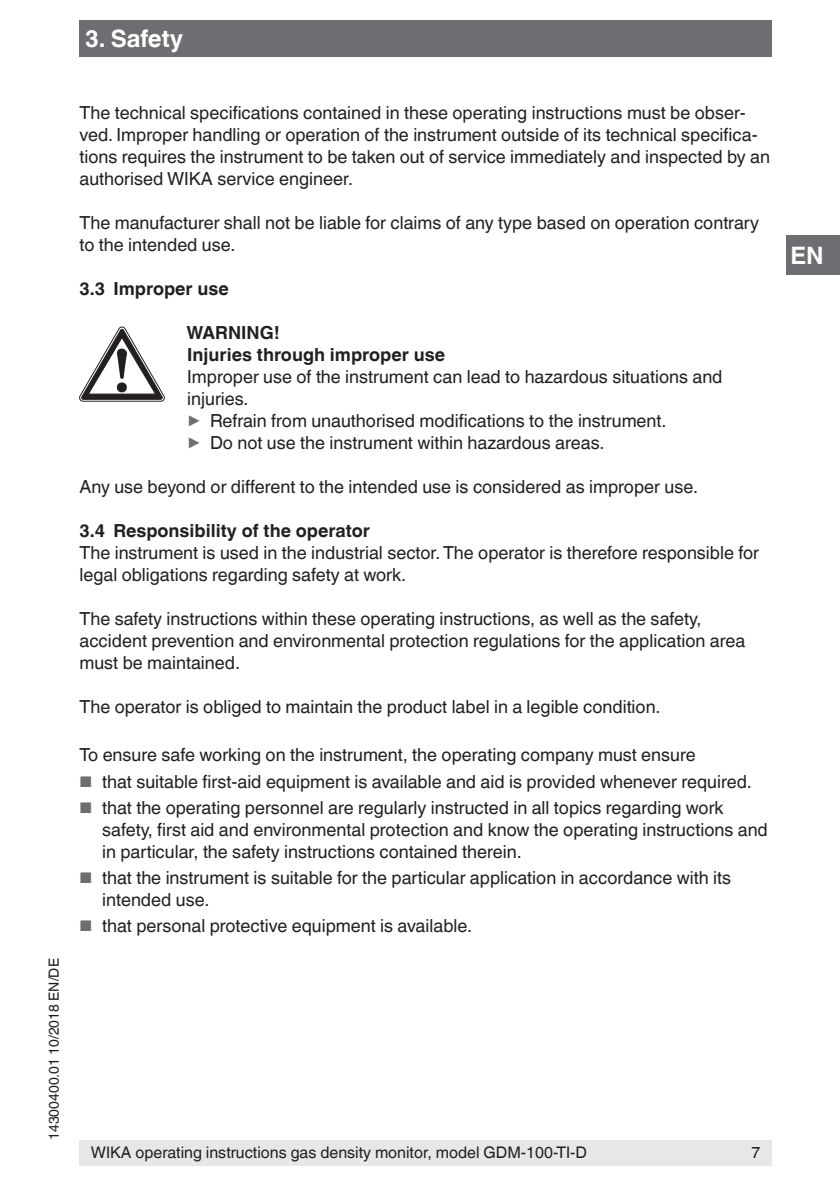
<style>
.page{position:relative;width:840px;height:1191px;background:#fff}
.page>*{position:absolute;margin:0;border:0;box-sizing:border-box;transform-origin:0 0}
.t1{font:700 24px "Helvetica World";color:#fff}
.t2{font:18px/22px "Helvetica World";color:#231f20}
.t3{font:700 18px/22px "Helvetica World";color:#231f20}
.t4{font:16px "Helvetica World";color:#231f20}
.t5{font:14px "Helvetica World";color:#231f20}
.s1{font-size:17.8px;color:#6d6e71}
.s2{font-size:15.4px;color:#6d6e71}
</style>
<div class="page">
<div style="left:79px;top:1140px;width:692px;height:25px;background:#e6e7e9"></div>
<div style="left:785px;top:236px;width:54px;height:39px;background:#6d6e71"></div>
<div style="left:79px;top:20px;width:692px;height:37px;background:#6d6e71"></div>
<svg style="left:79px;top:327px;width:85px;height:74px"></svg>
<h1 class="t1" style="left:85px;top:29px;width:99px">3. Safety</h1>
<p class="t5" style="left:49px;top:1140px;width:183px;rotate:-90deg">14300400.01 10/2018 EN/DE</p>
<p class="t2" style="left:79px;top:104px;width:691px">The technical specifications contained in these operating instructions must be obser&shy;ved. Improper handling or operation of the instrument outside of its technical specifica&shy;tions requires the instrument to be taken out of service immediately and inspected by an authorised WIKA service engineer.</p>
<p class="t2" style="left:79px;top:214px;width:680px">The manufacturer shall not be liable for claims of any type based on operation contrary to the intended use.</p>
<p class="t3" style="left:79px;top:280px;width:151px">3.3 Improper use</p>
<p class="t3" style="left:186px;top:324px;width:260px">WARNING!<br>Injuries through improper use</p>
<p class="t2" style="left:187px;top:368px;width:536px">Improper use of the instrument can lead to hazardous situations and injuries.<br><span class="s1">▶</span> Refrain from unauthorised modifications to the instrument.<br><span class="s1">▶</span> Do not use the instrument within hazardous areas.</p>
<p class="t2" style="left:79px;top:478px;width:619px">Any use beyond or different to the intended use is considered as improper use.</p>
<p class="t3" style="left:79px;top:522px;width:292px">3.4 Responsibility of the operator</p>
<p class="t2" style="left:79px;top:544px;width:680px">The instrument is used in the industrial sector. The operator is therefore responsible for legal obligations regarding safety at work.</p>
<p class="t2" style="left:79px;top:610px;width:667px">The safety instructions within these operating instructions, as well as the safety, accident prevention and environmental protection regulations for the application area must be maintained.</p>
<p class="t2" style="left:79px;top:698px;width:582px">The operator is obliged to maintain the product label in a legible condition.</p>
<p class="t2" style="left:79px;top:746px;width:617px">To ensure safe working on the instrument, the operating company must ensure</p>
<p class="t2" style="left:79px;top:772px;width:673px"><span class="s2">■</span> that suitable first-aid equipment is available and aid is provided whenever required.</p>
<p class="t2" style="left:102px;top:798px;width:667px;text-indent:-23px"><span class="s2">■</span> that the operating personnel are regularly instructed in all topics regarding work safety, first aid and environmental protection and know the operating instructions and in particular, the safety instructions contained therein.</p>
<p class="t2" style="left:102px;top:868px;width:630px;text-indent:-23px"><span class="s2">■</span> that the instrument is suitable for the particular application in accordance with its intended use.</p>
<p class="t2" style="left:79px;top:916px;width:394px"><span class="s2">■</span> that personal protective equipment is available.</p>
<p class="t4" style="left:91px;top:1146px;width:497px">WIKA operating instructions gas density monitor, model GDM-100-TI-D</p>
<p class="t4" style="left:751px;top:1146px;width:10px">7</p>
<h1 class="t1" style="left:789px;top:242px;width:35px">EN</h1>
</div>
